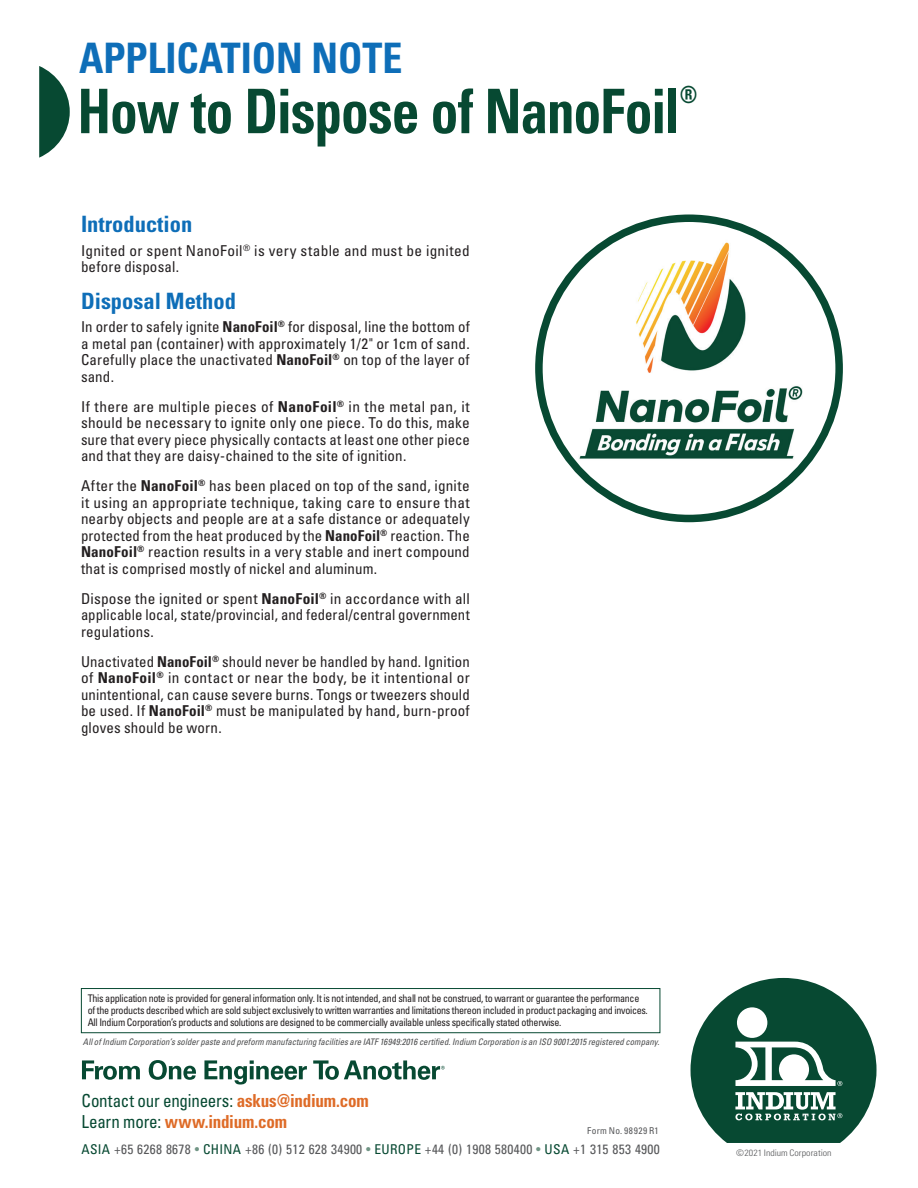
<style>
.page{position:relative;width:918px;height:1188px;background:#fff}
.page>*{position:absolute;margin:0;border:0;box-sizing:border-box;transform-origin:0 0}
.t1{font:700 condensed 61.5px "Univers LT Std";letter-spacing:-.02em;color:#074932;scale:.9 1}
.t2{font:700 condensed 42px "Univers LT Std";color:#0e6eb8;scale:.95 1}
.t3{font:700 condensed 23.55px "Univers LT Std";color:#074932;scale:.9 1}
.t4{font:700 condensed 22.5px "Univers LT Std";color:#0e6eb8}
.t5{font:condensed 17.85px "Univers LT Std";letter-spacing:-.015em;color:#074932;scale:.95 1}
.t6{font:700 condensed 17.85px "Univers LT Std";letter-spacing:-.01em;color:#de6b27;scale:.95 1}
.t7{font:condensed 15px/16.5px "Univers LT Std";letter-spacing:.01em;color:#231f20;text-align:justify}
.t8{font:condensed 13.5px "Univers LT Std";letter-spacing:.02em;color:#57585a}
.t9{font:condensed 10.5px/12px "Univers LT Std";letter-spacing:-.03em;color:#231f20;scale:.96 1}
.t10{font:condensed 9.45px "Univers LT Std";letter-spacing:.045em;color:#57585a}
.t11{font:italic condensed 9px "Univers LT Std";color:#4b4c4d}
.t12{font:300 condensed 9px "Univers LT Std";color:#57585a;scale:1.1 1}
.s1{font-weight:700}
.s2{font-weight:700;color:#de6b27}
.s3{color:#074932}
.s4{color:#719585}
.s5{font-weight:400;color:#074932}
</style>
<div class="page">
<svg style="left:39px;top:66px;width:31px;height:92px"></svg>
<svg style="left:691px;top:978px;width:186px;height:165px"></svg>
<div style="left:737px;top:1007px;width:30px;height:31px;background:#fff;border-radius:50%"></div>
<svg style="left:313px;top:1060px;width:132px;height:20px"></svg>
<svg style="left:82px;top:1060px;width:225px;height:25px"></svg>
<div style="left:81px;top:988px;width:579px;height:45px;border:1px solid #074932"></div>
<img style="left:578px;top:238px;width:226px;height:226px">
<div style="left:535px;top:214px;width:308px;height:308px;border:8px solid #074932;border-radius:50%"></div>
<h2 class="t2" style="left:79px;top:32px;width:342px">APPLICATION NOTE</h2>
<h1 class="t1" style="left:77px;top:74px;width:671px">How to Dispose of NanoFoil</h1>
<h3 class="t3" style="left:680px;top:80px;width:21px">®</h3>
<h3 class="t4" style="left:81px;top:210px;width:113px">Introduction</h3>
<p class="t7" style="left:81px;top:242px;width:390px">Ignited or spent NanoFoil<sup>®</sup> is very stable and must be ignited before disposal.</p>
<h3 class="t4" style="left:81px;top:287px;width:156px">Disposal Method</h3>
<p class="t7" style="left:81px;top:318px;width:390px">In order to safely ignite <span class="s1">NanoFoil</span><sup>®</sup> for disposal, line the bottom of a metal pan (container) with approximately 1/2" or 1cm of sand.<br>Carefully place the unactivated <span class="s1">NanoFoil</span><sup>®</sup> on top of the layer of sand.</p>
<p class="t7" style="left:81px;top:398px;width:390px">If there are multiple pieces of <span class="s1">NanoFoil</span><sup>®</sup> in the metal pan, it should be necessary to ignite only one piece. To do this, make sure that every piece physically contacts at least one other piece and that they are daisy-chained to the site of ignition.</p>
<p class="t7" style="left:81px;top:477px;width:390px">After the <span class="s1">NanoFoil</span><sup>®</sup> has been placed on top of the sand, ignite it using an appropriate technique, taking care to ensure that nearby objects and people are at a safe distance or adequately protected from the heat produced by the <span class="s1">NanoFoil</span><sup>®</sup> reaction. The <span class="s1">NanoFoil</span><sup>®</sup> reaction results in a very stable and inert compound that is comprised mostly of nickel and aluminum.</p>
<p class="t7" style="left:81px;top:590px;width:390px">Dispose the ignited or spent <span class="s1">NanoFoil</span><sup>®</sup> in accordance with all applicable local, state/provincial, and federal/central government regulations.</p>
<p class="t7" style="left:81px;top:653px;width:390px">Unactivated <span class="s1">NanoFoil</span><sup>®</sup> should never be handled by hand. Ignition of <span class="s1">NanoFoil</span><sup>®</sup> in contact or near the body, be it intentional or unintentional, can cause severe burns. Tongs or tweezers should be used. If <span class="s1">NanoFoil</span><sup>®</sup> must be manipulated by hand, burn-proof gloves should be worn.</p>
<p class="t9" style="left:88px;top:992px;width:585px">This application note is provided for general information only. It is not intended, and shall not be construed, to warrant or guarantee the performance of the products described which are sold subject exclusively to written warranties and limitations thereon included in product packaging and invoices.<br>All Indium Corporation’s products and solutions are designed to be commercially available unless specifically stated otherwise.</p>
<p class="t11" style="left:83px;top:1036px;width:578px">All of Indium Corporation’s solder paste and preform manufacturing facilities are IATF 16949:2016 certified. Indium Corporation is an ISO 9001:2015 registered company.</p>
<p class="t5" style="left:82px;top:1089px;width:304px">Contact our engineers: <span class="s2">askus@indium.com</span></p>
<p class="t8" style="left:82px;top:1141px;width:580px"><span class="s3">ASIA</span> +65 6268 8678 <span class="s4">•</span> <span class="s3">CHINA</span> +86 (0) 512 628 34900 <span class="s4">•</span> <span class="s3">EUROPE</span> +44 (0) 1908 580400 <span class="s4">•</span> <span class="s3">USA</span> +1 315 853 4900</p>
<p class="t6" style="left:82px;top:1111px;width:218px"><span class="s5">Learn more:</span> www.indium.com</p>
<p class="t10" style="left:587px;top:1124px;width:73px">Form No. 98929 R1</p>
<p class="t12" style="left:736px;top:1147px;width:88px">©2021 Indium Corporation</p>
</div>
